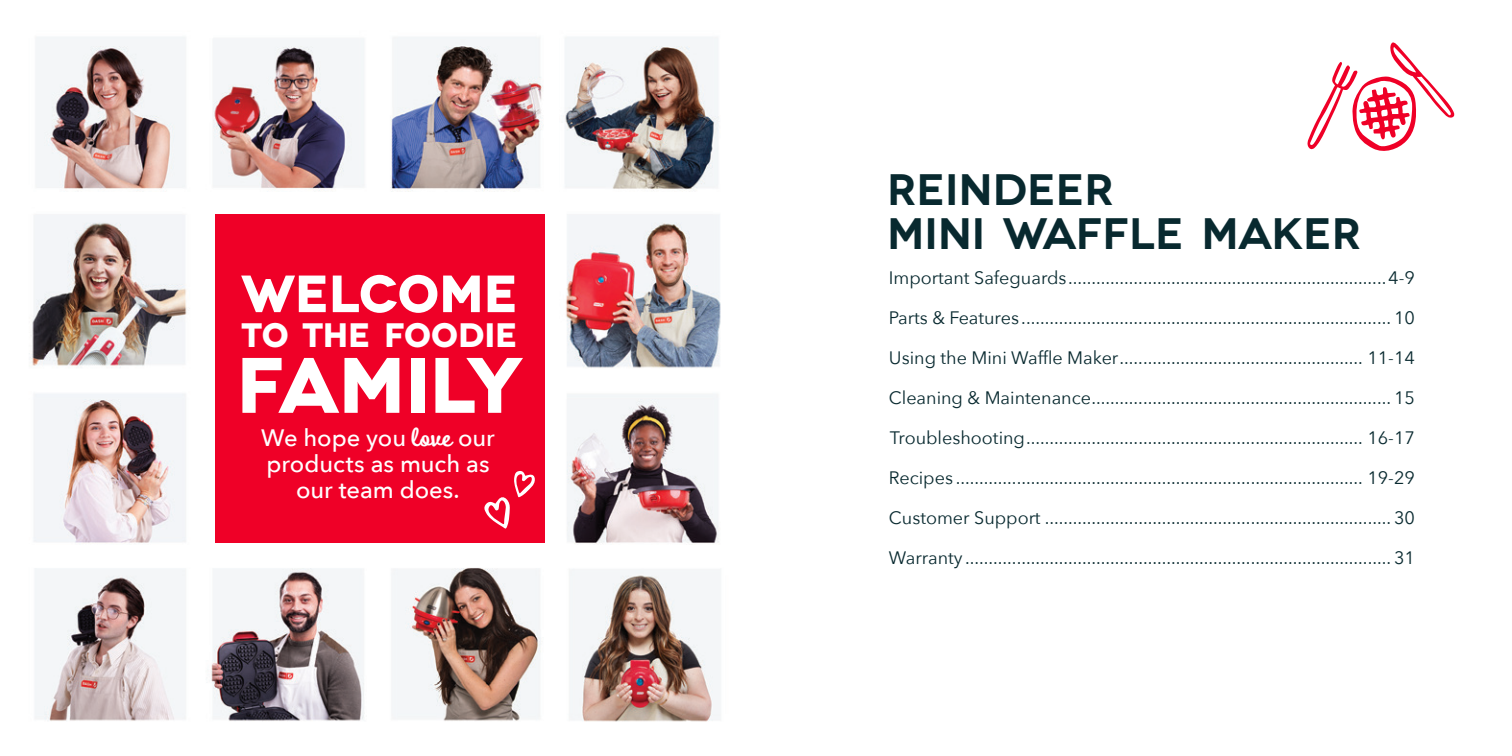
<style>
.page{position:relative;width:1512px;height:756px;background:#fff}
.page>*{position:absolute;margin:0;border:0;box-sizing:border-box;transform-origin:0 0}
.Body_Text{font:700 78.4px "Novecentowide";letter-spacing:-.01em;color:#fff}
.Body_Text-2{font:700 52.2px "Novecentowide";letter-spacing:-.01em;color:#fff}
.Product_Name{font:600 44px/44px "Novecentowide";color:#08292f}
.Body_Text-3{font:700 33.8px "Novecentowide";letter-spacing:-.005em;color:#fff}
.Body_Text-4{font:500 23.8px/26px "Avenir Next";letter-spacing:-.005em;color:#fff;text-align:center}
.Table_of_Contents{font:18px "Avenir Next";color:#08292f}
.s1{font-family:"Boucherie Cursive";font-weight:700;font-size:32.4px}
</style>
<div class="page">
<svg style="left:1307px;top:42px;width:148px;height:109px"></svg>
<img style="left:29px;top:37px;width:692px;height:685px">
<div style="left:215px;top:214px;width:330px;height:328px;background:#ef0027"></div>
<svg style="left:484px;top:471px;width:51px;height:58px"></svg>
<p class="Body_Text-2" style="left:241px;top:262px;width:279px">WELCOME</p>
<p class="Body_Text-3" style="left:242px;top:314px;width:278px">TO THE FOODIE</p>
<p class="Body_Text" style="left:236px;top:337px;width:288px">FAMILY</p>
<p class="Body_Text-4" style="left:261px;top:424px;width:235px">We hope you <span class="s1">love</span> our products as much as our team does.</p>
<p class="Product_Name" style="left:887px;top:169px;width:476px">REINDEER<br>MINI WAFFLE MAKER</p>
<p class="Table_of_Contents" style="left:889px;top:262px;width:528px">Important Safeguards....................................................................4-9</p>
<p class="Table_of_Contents" style="left:889px;top:302px;width:528px">Parts &amp; Features ............................................................................... 10</p>
<p class="Table_of_Contents" style="left:889px;top:342px;width:528px">Using the Mini Waffle Maker.................................................... 11-14</p>
<p class="Table_of_Contents" style="left:889px;top:382px;width:528px">Cleaning &amp; Maintenance................................................................ 15</p>
<p class="Table_of_Contents" style="left:890px;top:422px;width:527px">Troubleshooting........................................................................ 16-17</p>
<p class="Table_of_Contents" style="left:889px;top:462px;width:528px">Recipes ....................................................................................... 19-29</p>
<p class="Table_of_Contents" style="left:889px;top:502px;width:528px">Customer Support .......................................................................... 30</p>
<p class="Table_of_Contents" style="left:889px;top:542px;width:528px">Warranty ........................................................................................... 31</p>
</div>
